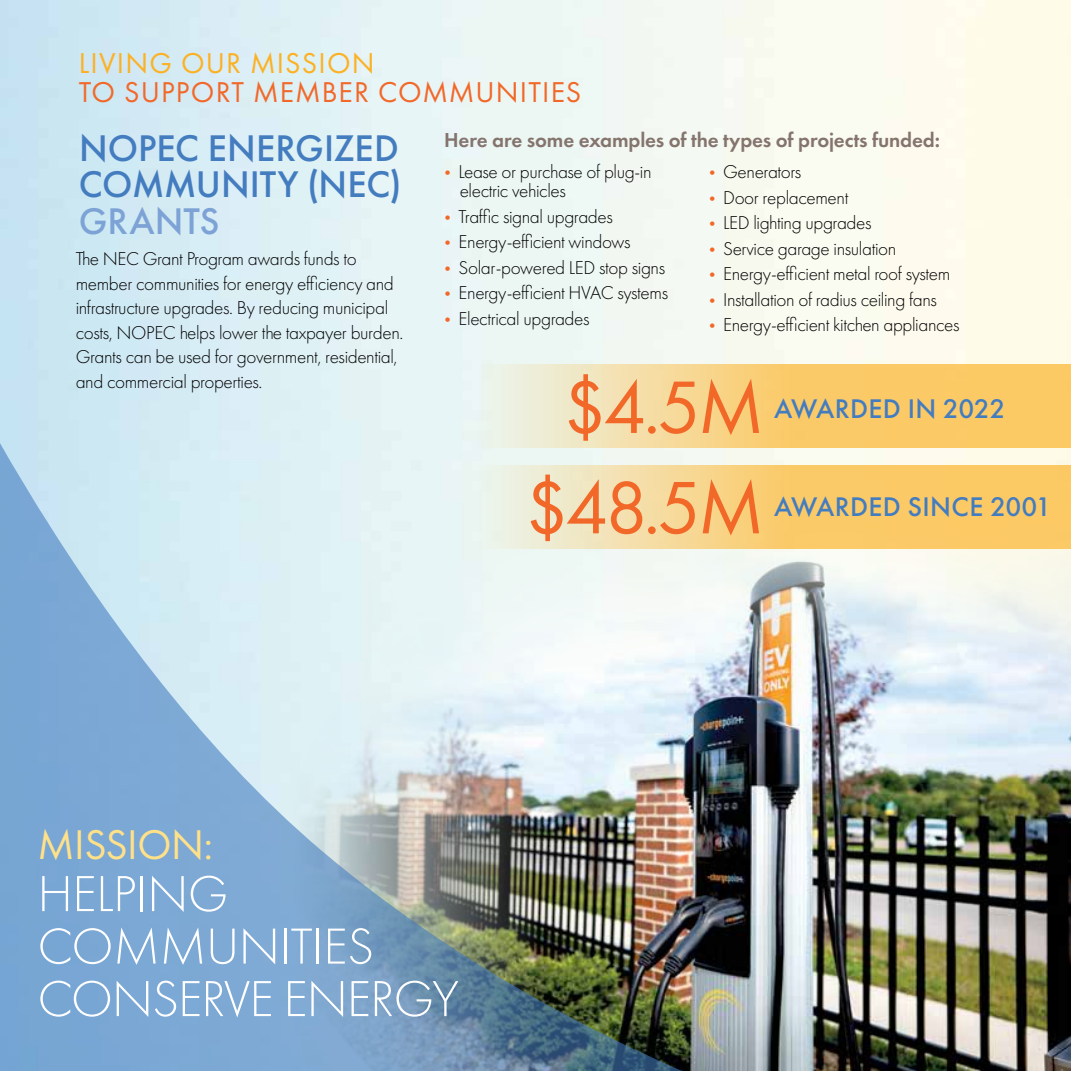
<style>
.page{position:relative;width:1071px;height:1071px;background:#fff}
.page>*{position:absolute;margin:0;border:0;box-sizing:border-box;transform-origin:0 0}
.t1{font:77px "Futura PT";color:#f26829}
.t2{font:300 52.5px/52.5px "Futura PT";letter-spacing:-.01em;color:#fff}
.t3{font:43.05px "Futura PT";letter-spacing:-.01em;color:#ffe189}
.t4{font:500 38.5px/36.8px "Futura PT";color:#437cbf}
.t5{font:500 38.5px "Futura PT";color:#7da2d5}
.t6{font:29.75px "Futura PT";letter-spacing:.035em;color:#f26829}
.t7{font:29.75px "Futura PT";letter-spacing:.04em;color:#fcb122}
.t8{font:500 28px "Futura PT";letter-spacing:.01em;color:#437cbf}
.t9{font:600 21px "Futura PT";letter-spacing:-.01em;color:#84746d}
.t10{font:300 19.25px/24.5px "Futura PT";letter-spacing:-.02em;color:#000}
.s1{font-weight:400;font-size:15.75px;color:#f26829}
</style>
<div class="page">
<img style="left:0;top:0;width:1071px;height:454px">
<img style="left:869px;top:454px;width:202px;height:617px">
<img style="left:0;top:276px;width:869px;height:795px">
<svg style="left:453px;top:365px;width:618px;height:83px;background:#f6d690"></svg>
<svg style="left:453px;top:466px;width:618px;height:83px;background:#f6d690"></svg>
<h3 class="t7" style="left:79px;top:45px;width:297px">LIVING OUR MISSION</h3>
<h3 class="t6" style="left:79px;top:75px;width:504px">TO SUPPORT MEMBER COMMUNITIES</h3>
<h3 class="t4" style="left:79px;top:129px;width:324px">NOPEC ENERGIZED<br>COMMUNITY (NEC)</h3>
<h3 class="t5" style="left:79px;top:198px;width:142px">GRANTS</h3>
<p class="t10" style="left:76px;top:247px;width:329px">The NEC Grant Program awards funds to member communities for energy efficiency and infrastructure upgrades. By reducing municipal costs, NOPEC helps lower the taxpayer burden.<br>Grants can be used for government, residential, and commercial properties.</p>
<p class="t9" style="left:444px;top:127px;width:497px">Here are some examples of the types of projects funded:</p>
<p class="t10" style="left:460px;top:162px;width:193px;line-height:19.2px;text-indent:-20px"><span class="s1">•</span> Lease or purchase of plug-in electric vehicles</p>
<p class="t10" style="left:440px;top:204px;width:174px"><span class="s1">•</span> Traffic signal upgrades</p>
<p class="t10" style="left:440px;top:230px;width:192px"><span class="s1">•</span> Energy-efficient windows</p>
<p class="t10" style="left:440px;top:255px;width:227px"><span class="s1">•</span> Solar-powered LED stop signs</p>
<p class="t10" style="left:440px;top:281px;width:230px"><span class="s1">•</span> Energy-efficient HVAC systems</p>
<p class="t10" style="left:440px;top:306px;width:151px"><span class="s1">•</span> Electrical upgrades</p>
<p class="t10" style="left:704px;top:159px;width:98px"><span class="s1">•</span> Generators</p>
<p class="t10" style="left:704px;top:185px;width:146px"><span class="s1">•</span> Door replacement</p>
<p class="t10" style="left:704px;top:211px;width:169px"><span class="s1">•</span> LED lighting upgrades</p>
<p class="t10" style="left:704px;top:236px;width:193px"><span class="s1">•</span> Service garage insulation</p>
<p class="t10" style="left:704px;top:262px;width:247px"><span class="s1">•</span> Energy-efficient metal roof system</p>
<p class="t10" style="left:704px;top:287px;width:234px"><span class="s1">•</span> Installation of radius ceiling fans</p>
<p class="t10" style="left:704px;top:313px;width:257px"><span class="s1">•</span> Energy-efficient kitchen appliances</p>
<h1 class="t1" style="left:563px;top:362px;width:203px">$4.5M</h1>
<h1 class="t1" style="left:525px;top:462px;width:241px">$48.5M</h1>
<h3 class="t8" style="left:774px;top:392px;width:233px">AWARDED IN 2022</h3>
<h3 class="t8" style="left:774px;top:490px;width:279px">AWARDED SINCE 2001</h3>
<h3 class="t3" style="left:37px;top:819px;width:177px">MISSION:</h3>
<h2 class="t2" style="left:38px;top:868px;width:423px">HELPING<br>COMMUNITIES<br>CONSERVE ENERGY</h2>
</div>
